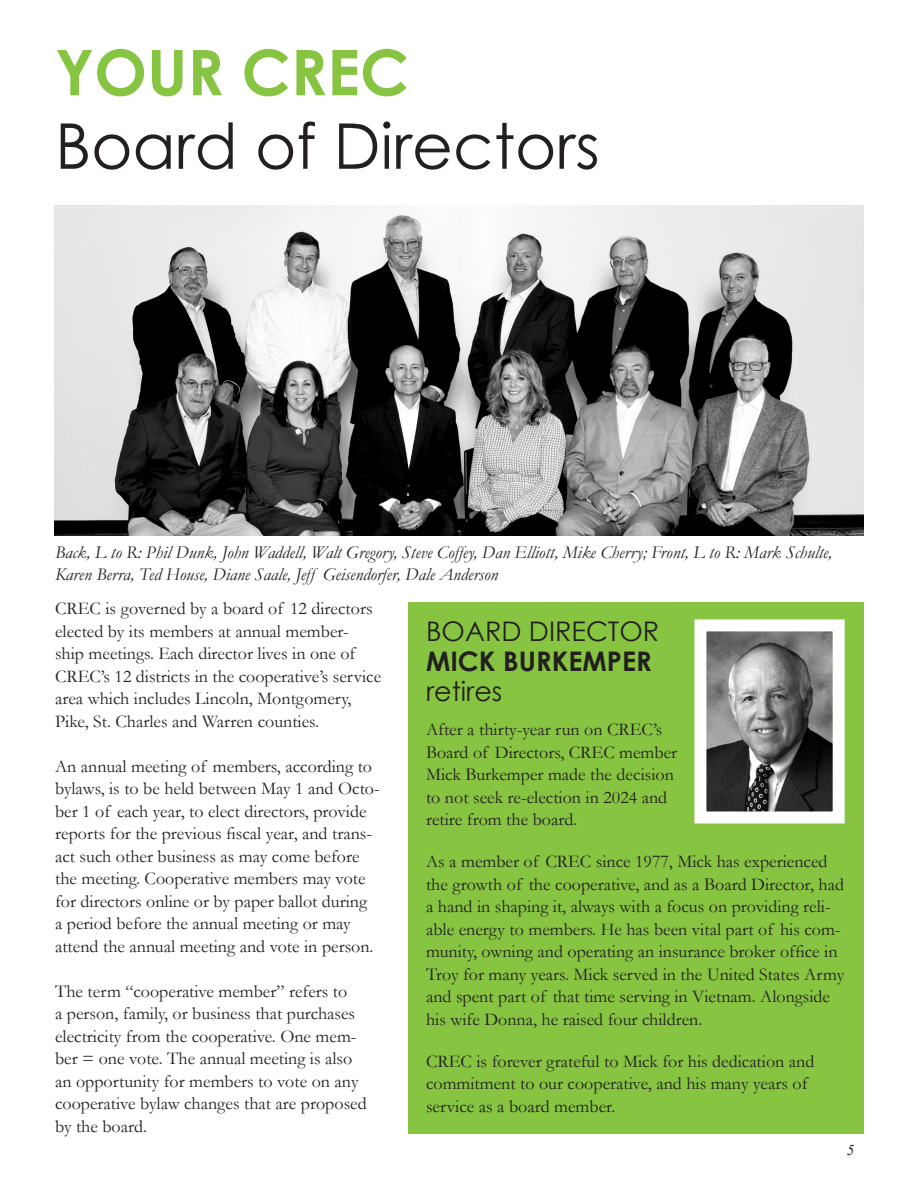
<style>
.page{position:relative;width:918px;height:1188px;background:#fff}
.page>*{position:absolute;margin:0;border:0;box-sizing:border-box;transform-origin:0 0}
.t1{font:63px "Century Gothic";color:#231f20}
.t2{font:700 63px "Century Gothic";color:#86c441}
.t3{font:27px "Century Gothic";color:#231f20}
.t4{font:700 27px "Century Gothic";color:#231f20}
.t5{font:18px/22.5px "Garamond";color:#231f20}
.t6{font:italic 18px/21.6px "Garamond";color:#231f20}
.t7{font:italic 15px "Times New Roman";color:#231f20}
</style>
<div class="page">
<div style="left:408px;top:603px;width:456px;height:531px;background:#86c441"></div>
<img style="left:707px;top:632px;width:125px;height:179px">
<div style="left:694px;top:619px;width:151px;height:205px;border:12px solid #fff"></div>
<img style="left:54px;top:205px;width:809px;height:331px">
<p class="t2" style="left:55px;top:25px;width:356px">YOUR CREC</p>
<p class="t1" style="left:55px;top:102px;width:546px">Board of Directors</p>
<p class="t6" style="left:55px;top:541px;width:779px">Back, L to R: Phil Dunk, John Waddell, Walt Gregory, Steve Coffey, Dan Elliott, Mike Cherry; Front, L to R: Mark Schulte,<br>Karen Berra, Ted House, Diane Saale, Jeff Geisendorfer, Dale Anderson</p>
<p class="t5" style="left:55px;top:597px;width:328px">CREC is governed by a board of 12 directors elected by its members at annual member&shy;ship meetings. Each director lives in one of CREC’s 12 districts in the cooperative’s service area which includes Lincoln, Montgomery, Pike, St. Charles and Warren counties.</p>
<p class="t5" style="left:55px;top:755px;width:326px">An annual meeting of members, according to bylaws, is to be held between May 1 and Octo&shy;ber 1 of each year, to elect directors, provide reports for the previous fiscal year, and trans&shy;act such other business as may come before the meeting. Cooperative members may vote for directors online or by paper ballot during<br>a period before the annual meeting or may attend the annual meeting and vote in person.</p>
<p class="t5" style="left:55px;top:980px;width:313px">The term “cooperative member” refers to<br>a person, family, or business that purchases electricity from the cooperative. One mem&shy;ber = one vote. The annual meeting is also an opportunity for members to vote on any cooperative bylaw changes that are proposed by the board.</p>
<p class="t3" style="left:426px;top:613px;width:235px">BOARD DIRECTOR</p>
<p class="t4" style="left:426px;top:641px;width:227px">MICK BURKEMPER</p>
<p class="t3" style="left:426px;top:673px;width:78px">retires</p>
<p class="t5" style="left:426px;top:718px;width:253px">After a thirty-year run on CREC’s<br>Board of Directors, CREC member<br>Mick Burkemper made the decision to not seek re-election in 2024 and retire from the board.</p>
<p class="t5" style="left:426px;top:850px;width:420px">As a member of CREC since 1977, Mick has experienced the growth of the cooperative, and as a Board Director, had a hand in shaping it, always with a focus on providing reli&shy;able energy to members. He has been vital part of his com&shy;munity, owning and operating an insurance broker office in Troy for many years. Mick served in the United States Army and spent part of that time serving in Vietnam. Alongside his wife Donna, he raised four children.</p>
<p class="t5" style="left:426px;top:1050px;width:390px">CREC is forever grateful to Mick for his dedication and commitment to our cooperative, and his many years of service as a board member.</p>
<p class="t7" style="left:847px;top:1140px;width:9px">5</p>
</div>
